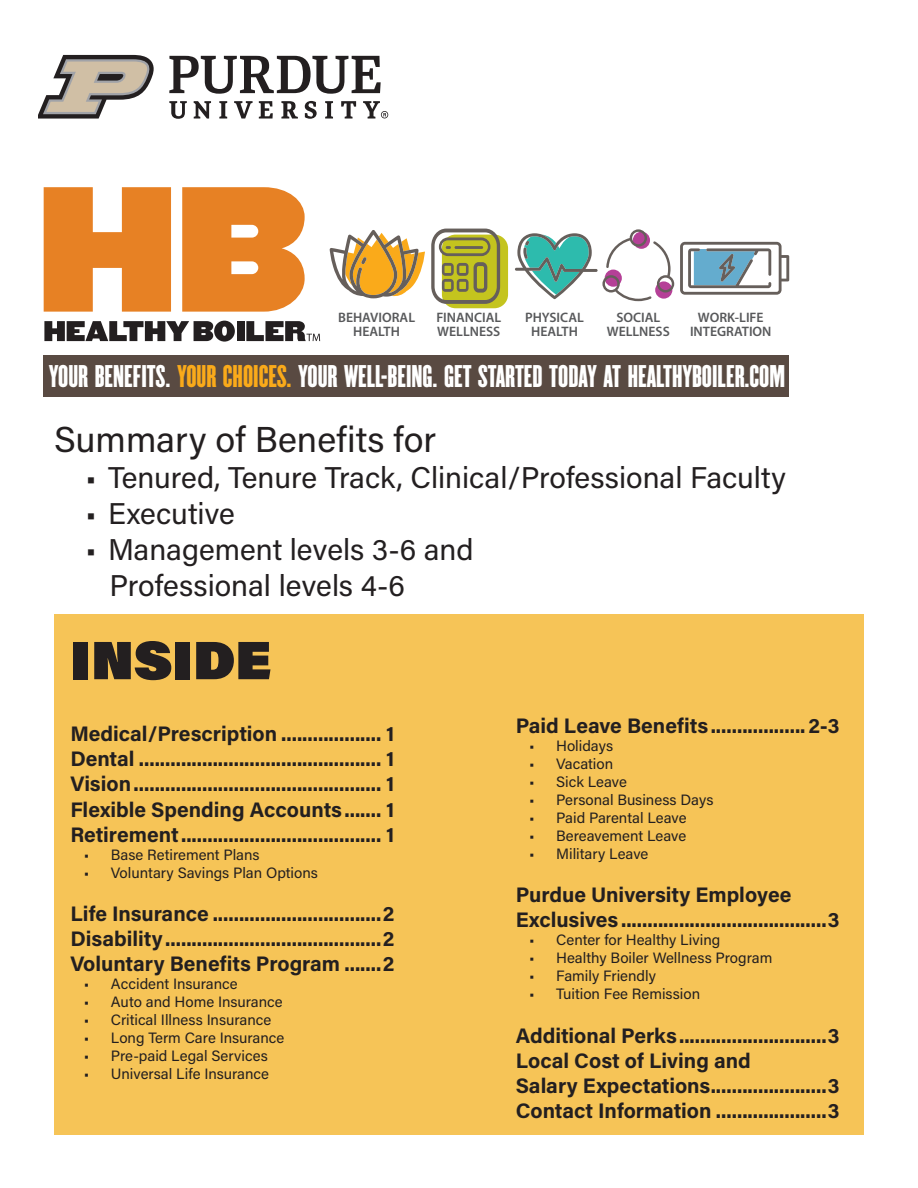
<style>
.page{position:relative;width:918px;height:1188px;background:#fff}
.page>*{position:absolute;margin:0;border:0;box-sizing:border-box;transform-origin:0 0}
.t1{font:900 54px "Acumin Pro";color:#231f20}
.t2{font:36px "Acumin Pro";color:#231f20}
.t3{font:30px "Acumin Pro";color:#231f20}
.t4{font:27.45px "Champion Featherweight";color:#fff;scale:1.09 1}
.tab_leader{font:700 21px/25.2px "Acumin Pro";color:#231f20}
.t5{font:15px "Acumin Pro";color:#231f20}
.t6{font:600 13.65px/13.6px "Myriad Pro";color:#58595b;text-align:center}
.s1{color:#faaa1a}
</style>
<div class="page">
<svg style="left:169px;top:101px;width:18px;height:18px"></svg>
<svg style="left:194px;top:101px;width:17px;height:18px"></svg>
<svg style="left:219px;top:101px;width:8px;height:18px"></svg>
<svg style="left:325px;top:101px;width:8px;height:18px"></svg>
<svg style="left:234px;top:101px;width:19px;height:18px"></svg>
<svg style="left:259px;top:101px;width:14px;height:18px"></svg>
<svg style="left:281px;top:101px;width:17px;height:18px"></svg>
<svg style="left:305px;top:101px;width:12px;height:18px"></svg>
<svg style="left:341px;top:101px;width:15px;height:18px"></svg>
<svg style="left:169px;top:56px;width:212px;height:38px"></svg>
<svg style="left:39px;top:55px;width:115px;height:64px"></svg>
<svg style="left:363px;top:101px;width:25px;height:18px"></svg>
<div style="left:44px;top:355px;width:745px;height:42px;background:#594a42"></div>
<svg style="left:44px;top:187px;width:127px;height:125px"></svg>
<svg style="left:182px;top:187px;width:123px;height:125px;background:#e98e3a"></svg>
<svg style="left:44px;top:321px;width:191px;height:21px"></svg>
<div style="left:237px;top:321px;width:7px;height:20px;background:#231f20"></div>
<svg style="left:246px;top:321px;width:74px;height:20px"></svg>
<svg style="left:330px;top:230px;width:95px;height:68px"></svg>
<svg style="left:515px;top:229px;width:159px;height:72px"></svg>
<svg style="left:680px;top:242px;width:109px;height:53px"></svg>
<div style="left:442px;top:235px;width:66px;height:73px;background:#c4c41e;border-radius:14px"></div>
<svg style="left:431px;top:229px;width:69px;height:75px"></svg>
<div style="left:54px;top:615px;width:810px;height:520px;background:#f6c457"></div>
<p class="t6" style="left:338px;top:310px;width:79px">BEHAVIORAL<br>HEALTH</p>
<p class="t6" style="left:436px;top:310px;width:67px;text-align:left">FINANCIAL<br>WELLNESS</p>
<p class="t6" style="left:525px;top:310px;width:60px">PHYSICAL<br>HEALTH</p>
<p class="t6" style="left:607px;top:310px;width:65px">SOCIAL<br>WELLNESS</p>
<p class="t6" style="left:690px;top:310px;width:83px">WORK-LIFE<br>INTEGRATION</p>
<p class="t4" style="left:49px;top:356px;width:677px">YOUR BENEFITS. <span class="s1">YOUR CHOICES.</span> YOUR WELL-BEING. GET STARTED TODAY AT HEALTHYBOILER.COM</p>
<p class="t2" style="left:54px;top:415px;width:384px">Summary of Benefits for</p>
<p class="t3" style="left:86px;top:457px;width:702px">• Tenured, Tenure Track, Clinical/Professional Faculty</p>
<p class="t3" style="left:85px;top:493px;width:151px">• Executive</p>
<p class="t3" style="left:85px;top:529px;width:390px">• Management levels 3-6 and</p>
<p class="t3" style="left:110px;top:565px;width:297px">Professional levels 4-6</p>
<p class="t1" style="left:70px;top:622px;width:202px">INSIDE</p>
<p class="tab_leader" style="left:70px;top:720px;width:326px">Medical/Prescription ................... 1</p>
<p class="tab_leader" style="left:70px;top:745px;width:326px">Dental .............................................. 1</p>
<p class="tab_leader" style="left:70px;top:771px;width:326px">Vision............................................... 1</p>
<p class="tab_leader" style="left:70px;top:796px;width:326px">Flexible Spending Accounts....... 1</p>
<p class="tab_leader" style="left:70px;top:821px;width:326px">Retirement...................................... 1</p>
<p class="t5" style="left:84px;top:844px;width:177px">• Base Retirement Plans</p>
<p class="t5" style="left:84px;top:862px;width:236px">• Voluntary Savings Plan Options</p>
<p class="tab_leader" style="left:70px;top:900px;width:326px">Life Insurance ................................2</p>
<p class="tab_leader" style="left:70px;top:925px;width:326px">Disability.........................................2</p>
<p class="tab_leader" style="left:70px;top:951px;width:326px">Voluntary Benefits Program .......2</p>
<p class="t5" style="left:84px;top:974px;width:155px">• Accident Insurance</p>
<p class="t5" style="left:84px;top:992px;width:200px">• Auto and Home Insurance</p>
<p class="t5" style="left:84px;top:1010px;width:189px">• Critical Illness Insurance</p>
<p class="t5" style="left:84px;top:1028px;width:202px">• Long Term Care Insurance</p>
<p class="t5" style="left:84px;top:1046px;width:185px">• Pre-paid Legal Services</p>
<p class="t5" style="left:84px;top:1064px;width:187px">• Universal Life Insurance</p>
<p class="tab_leader" style="left:516px;top:712px;width:326px">Paid Leave Benefits.................. 2-3</p>
<p class="t5" style="left:529px;top:735px;width:85px">• Holidays</p>
<p class="t5" style="left:529px;top:753px;width:86px">• Vacation</p>
<p class="t5" style="left:529px;top:771px;width:99px">• Sick Leave</p>
<p class="t5" style="left:529px;top:789px;width:186px">• Personal Business Days</p>
<p class="t5" style="left:529px;top:807px;width:159px">• Paid Parental Leave</p>
<p class="t5" style="left:529px;top:825px;width:159px">• Bereavement Leave</p>
<p class="t5" style="left:529px;top:843px;width:121px">• Military Leave</p>
<p class="tab_leader" style="left:516px;top:881px;width:325px">Purdue University Employee<br>Exclusives.......................................3</p>
<p class="t5" style="left:529px;top:930px;width:193px">• Center for Healthy Living</p>
<p class="t5" style="left:529px;top:948px;width:245px">• Healthy Boiler Wellness Program</p>
<p class="t5" style="left:529px;top:966px;width:128px">• Family Friendly</p>
<p class="t5" style="left:529px;top:984px;width:172px">• Tuition Fee Remission</p>
<p class="tab_leader" style="left:516px;top:1022px;width:325px">Additional Perks............................3</p>
<p class="tab_leader" style="left:516px;top:1047px;width:237px">Local Cost of Living and</p>
<p class="tab_leader" style="left:516px;top:1072px;width:326px">Salary Expectations......................3</p>
<p class="tab_leader" style="left:516px;top:1097px;width:326px">Contact Information .....................3</p>
</div>
